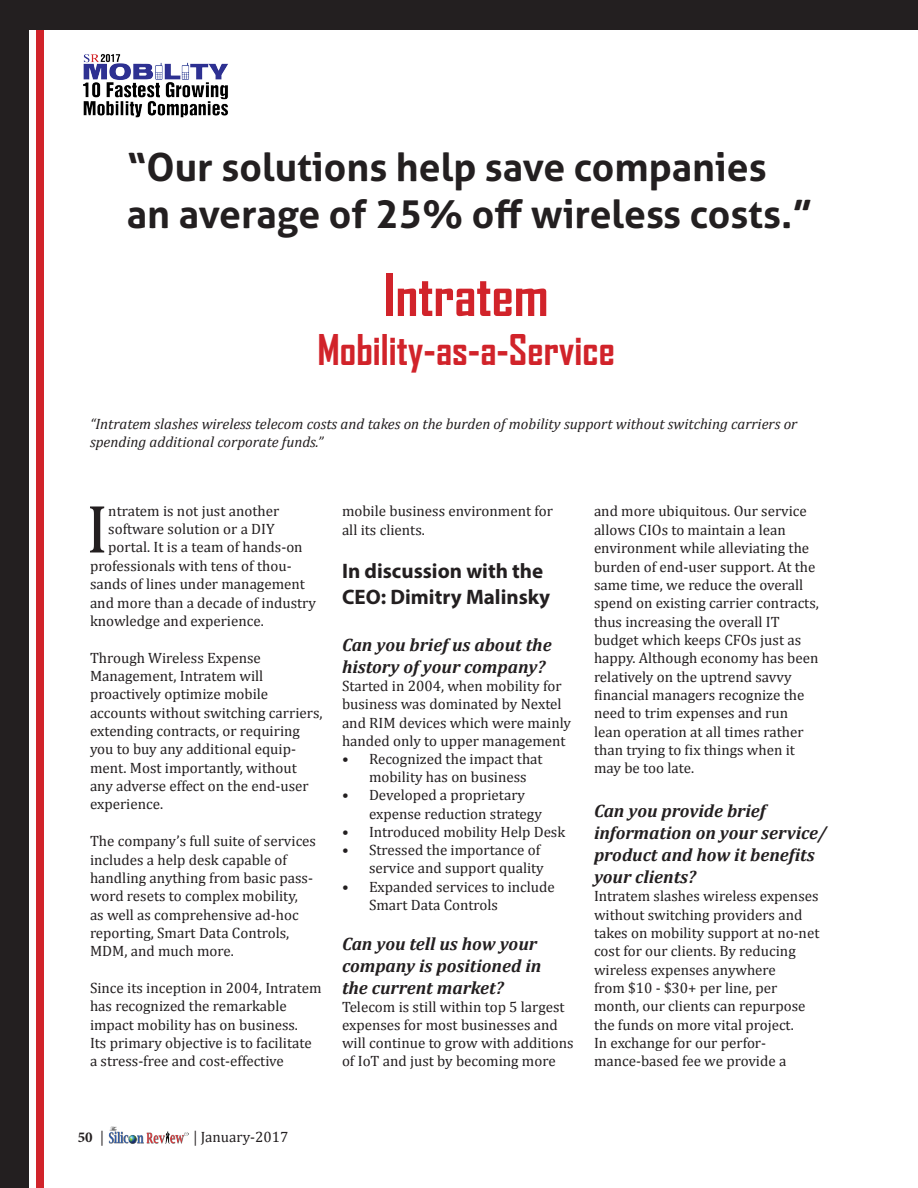
<style>
.page{position:relative;width:918px;height:1188px;background:#fff}
.page>*{position:absolute;margin:0;border:0;box-sizing:border-box;transform-origin:0 0}
.t1{font:69px "Cambria";color:#231f20}
.t2{font:700 55.5px "Agency FB";color:#d1232a}
.t3{font:700 40.5px "Agency FB";color:#d1232a}
.t4{font:700 39px "Aller";color:#231f20}
.t5{font:700 21px/25.5px "Myriad Pro";color:#231f20}
.t6{font:italic 700 18px/21.9px "Cambria";color:#231f20}
.t7{font:15px/18.3px "Cambria";color:#231f20}
.t8{font:italic 15px/18px "Cambria";color:#231f20}
.t9{font:700 15px "Minion Pro";color:#231f20}
.s1{font-weight:400}
.s2{font-family:"Minion Pro"}
</style>
<div class="page">
<img style="left:109px;top:1126px;width:80px;height:18px">
<div style="left:0;top:0;width:28px;height:1188px;background:#231f20"></div>
<div style="left:36px;top:29px;width:8px;height:1159px;background:#d1232a"></div>
<div style="left:5px;top:0;width:913px;height:29px;background:#231f20"></div>
<img style="left:83px;top:54px;width:145px;height:64px">
<p class="t4" style="left:127px;top:143px;width:641px">“Our solutions help save companies</p>
<p class="t4" style="left:127px;top:190px;width:687px">an average of 25% off wireless costs.”</p>
<p class="t2" style="left:384px;top:261px;width:166px">Intratem</p>
<p class="t3" style="left:318px;top:324px;width:299px">Mobility-as-a-Service</p>
<p class="t8" style="left:90px;top:414px;width:709px">“Intratem slashes wireless telecom costs and takes on the burden of mobility support without switching carriers or spending additional corporate funds.”</p>
<p class="t1" style="left:86px;top:488px;width:24px">I</p>
<p class="t7" style="left:108px;top:502px;width:173px">ntratem is not just another</p>
<p class="t7" style="left:108px;top:520px;width:168px">software solution or a DIY</p>
<p class="t7" style="left:90px;top:538px;width:228px;text-indent:18px">portal. It is a team of hands-on professionals with tens of thou&shy;sands of lines under management and more than a decade of industry knowledge and experience.</p>
<p class="t7" style="left:90px;top:648px;width:172px">Through Wireless Expense</p>
<p class="t7" style="left:90px;top:667px;width:175px">Management, Intratem will</p>
<p class="t7" style="left:90px;top:685px;width:180px">proactively optimize mobile</p>
<p class="t7" style="left:90px;top:703px;width:234px">accounts without switching carriers, extending contracts, or requiring you to buy any additional equip&shy;ment. Most importantly, without any adverse effect on the end-user experience.</p>
<p class="t7" style="left:90px;top:832px;width:228px">The company’s full suite of services includes a help desk capable of</p>
<p class="t7" style="left:90px;top:869px;width:225px">handling anything from basic pass&shy;word resets to complex mobility,</p>
<p class="t7" style="left:90px;top:905px;width:210px">as well as comprehensive ad-hoc</p>
<p class="t7" style="left:90px;top:924px;width:201px">reporting, Smart Data Controls,<br>MDM, and much more.</p>
<p class="t7" style="left:90px;top:979px;width:233px">Since its inception in 2004, Intratem has recognized the remarkable</p>
<p class="t7" style="left:90px;top:1015px;width:210px">impact mobility has on business.</p>
<p class="t7" style="left:90px;top:1034px;width:223px">Its primary objective is to facilitate</p>
<p class="t7" style="left:90px;top:1052px;width:195px">a stress-free and cost-effective</p>
<p class="t7" style="left:342px;top:502px;width:213px">mobile business environment for</p>
<p class="t7" style="left:342px;top:520px;width:84px">all its clients.</p>
<p class="t5" style="left:342px;top:558px;width:210px">In discussion with the<br>CEO: Dimitry Malinsky</p>
<p class="t6" style="left:342px;top:633px;width:211px">Can you brief us about the history of your company?</p>
<p class="t7" style="left:342px;top:677px;width:231px">Started in 2004, when mobility for business was dominated by Nextel and RIM devices which were mainly handed only to upper management</p>
<p class="t7" style="left:369px;top:750px;width:175px;text-indent:-27px">• Recognized the impact that mobility has on business</p>
<p class="t7" style="left:369px;top:786px;width:174px;text-indent:-27px">• Developed a proprietary expense reduction strategy</p>
<p class="t7" style="left:342px;top:823px;width:225px">• Introduced mobility Help Desk</p>
<p class="t7" style="left:342px;top:841px;width:203px;text-align:right">• Stressed the importance of service and support quality</p>
<p class="t7" style="left:369px;top:877px;width:187px;text-indent:-27px">• Expanded services to include<br>Smart Data Controls</p>
<p class="t6" style="left:342px;top:932px;width:201px">Can you tell us how your company is positioned in</p>
<p class="t6" style="left:342px;top:976px;width:163px">the current market?</p>
<p class="t7" style="left:342px;top:997px;width:233px">Telecom is still within top 5 largest expenses for most businesses and will continue to grow with additions of IoT and just by becoming more</p>
<p class="t7" style="left:594px;top:502px;width:226px">and more ubiquitous. Our service allows CIOs to maintain a lean environment while alleviating the burden of end-user support. At the same time, we reduce the overall spend on existing carrier contracts, thus increasing the overall IT</p>
<p class="t7" style="left:594px;top:631px;width:226px">budget which keeps CFOs just as happy. Although economy has been relatively on the uptrend savvy financial managers recognize the need to trim expenses and run</p>
<p class="t7" style="left:594px;top:722px;width:211px">lean operation at all times rather than trying to fix things when it</p>
<p class="t7" style="left:594px;top:759px;width:102px">may be too late.</p>
<p class="t6" style="left:594px;top:799px;width:173px">Can you provide brief</p>
<p class="t6" style="left:594px;top:821px;width:234px">information on your service/ product and how it benefits your clients?</p>
<p class="t7" style="left:594px;top:887px;width:227px">Intratem slashes wireless expenses without switching providers and takes on mobility support at no-net cost for our clients. By reducing wireless expenses anywhere</p>
<p class="t7" style="left:594px;top:979px;width:185px">from $10 - $30+ per line, per</p>
<p class="t7" style="left:594px;top:997px;width:213px">month, our clients can repurpose the funds on more vital project.</p>
<p class="t7" style="left:594px;top:1034px;width:194px">In exchange for our perfor&shy;mance-based fee we provide a</p>
<p class="t9" style="left:78px;top:1126px;width:28px">50 <span class="s1">|</span></p>
<p class="t7" style="left:193px;top:1127px;width:96px"><span class="s2">|</span> January-2017</p>
</div>
